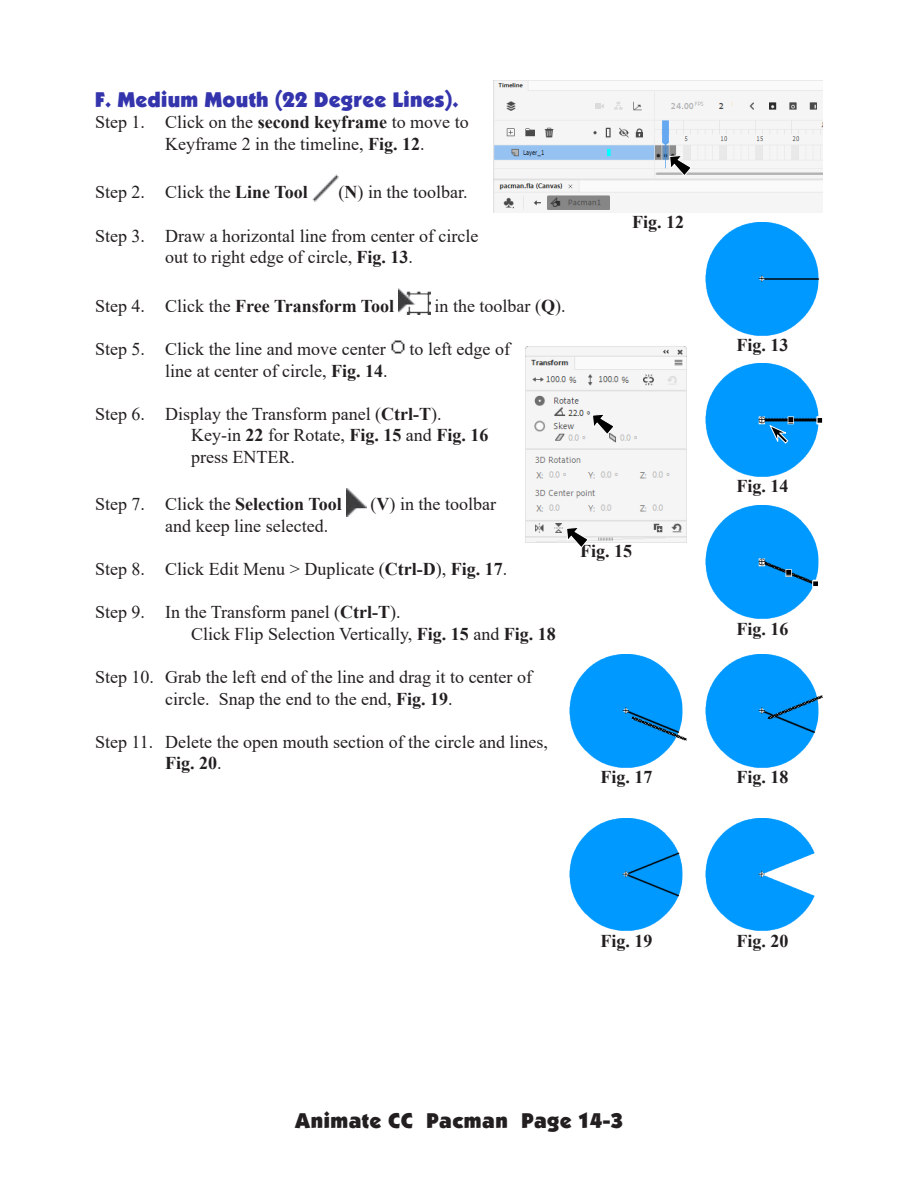
<style>
.page{position:relative;width:918px;height:1188px;background:#fff}
.page>*{position:absolute;margin:0;border:0;box-sizing:border-box;transform-origin:0 0}
.Subhead_1{font:21px "Boulder";letter-spacing:.015em;color:#3434ad}
.t1{font:21px "Boulder";letter-spacing:.025em;color:#231f20}
.Body_text{font:18px/21.6px "Times New Roman";color:#231f20}
.Figure_Number{font:700 18px "Times New Roman";color:#231f20}
.Body_text-2{font:700 18px "Times New Roman";color:#231f20}
.s1{font-weight:700}
.s2{font-weight:400}
</style>
<div class="page">
<img style="left:312px;top:175px;width:27px;height:26px">
<img style="left:399px;top:288px;width:31px;height:27px">
<img style="left:391px;top:340px;width:14px;height:14px">
<img style="left:346px;top:488px;width:20px;height:28px">
<img style="left:494px;top:81px;width:329px;height:132px">
<svg style="left:669px;top:155px;width:23px;height:21px"></svg>
<img style="left:526px;top:347px;width:160px;height:195px">
<svg style="left:592px;top:414px;width:23px;height:21px"></svg>
<svg style="left:566px;top:527px;width:23px;height:20px"></svg>
<img style="left:705px;top:222px;width:115px;height:113px">
<img style="left:705px;top:363px;width:118px;height:113px">
<img style="left:705px;top:506px;width:114px;height:113px">
<svg style="left:769px;top:425px;width:20px;height:20px"></svg>
<img style="left:569px;top:655px;width:118px;height:112px">
<img style="left:705px;top:655px;width:118px;height:112px">
<img style="left:569px;top:818px;width:114px;height:113px">
<img style="left:705px;top:818px;width:110px;height:113px">
<p class="Subhead_1" style="left:95px;top:87px;width:365px">F. Medium Mouth (22 Degree Lines).</p>
<p class="Body_text" style="left:165px;top:111px;width:305px;text-indent:-70px">Step 1. Click on the <span class="s1">second keyframe</span> to move to<br>Keyframe 2 in the timeline, <span class="s1">Fig. 12</span>.</p>
<p class="Body_text" style="left:95px;top:181px;width:214px">Step 2. Click the <span class="s1">Line Tool</span></p>
<p class="Body_text" style="left:339px;top:181px;width:130px">(<span class="s1">N</span>) in the toolbar.</p>
<p class="Body_text" style="left:95px;top:224px;width:385px;text-align:center">Step 3. Draw a horizontal line from center of circle out to right edge of circle, <span class="s1">Fig. 13</span>.</p>
<p class="Body_text-2" style="left:95px;top:293px;width:301px"><span class="s2">Step 4. Click the</span> Free Transform Tool</p>
<p class="Body_text" style="left:435px;top:294px;width:132px">in the toolbar (<span class="s1">Q</span>).</p>
<p class="Body_text" style="left:95px;top:338px;width:292px">Step 5. Click the line and move center</p>
<p class="Body_text" style="left:410px;top:338px;width:102px">to left edge of</p>
<p class="Body_text" style="left:165px;top:359px;width:224px">line at center of circle, <span class="s1">Fig. 14</span>.</p>
<p class="Body_text" style="left:191px;top:402px;width:299px;text-indent:-96px">Step 6. Display the Transform panel (<span class="s1">Ctrl-T</span>).<br>Key-in <span class="s1">22</span> for Rotate, <span class="s1">Fig. 15</span> and <span class="s1">Fig. 16 </span>press ENTER.</p>
<p class="Body_text" style="left:95px;top:493px;width:248px">Step 7. Click the <span class="s1">Selection Tool</span></p>
<p class="Body_text" style="left:371px;top:493px;width:127px">(<span class="s1">V</span>) in the toolbar</p>
<p class="Body_text" style="left:165px;top:514px;width:164px">and keep line selected.</p>
<p class="Body_text" style="left:95px;top:558px;width:414px">Step 8. Click Edit Menu &gt; Duplicate (<span class="s1">Ctrl-D</span>), <span class="s1">Fig. 17</span>.</p>
<p class="Body_text" style="left:191px;top:601px;width:366px;text-indent:-96px">Step 9. In the Transform panel (<span class="s1">Ctrl-T</span>).<br>Click Flip Selection Vertically, <span class="s1">Fig. 15</span> and <span class="s1">Fig. 18</span></p>
<p class="Body_text" style="left:95px;top:666px;width:439px;text-align:center">Step 10. Grab the left end of the line and drag it to center of circle. Snap the end to the end, <span class="s1">Fig. 19</span>.</p>
<p class="Body_text" style="left:165px;top:730px;width:384px;text-indent:-70px">Step 11. Delete the open mouth section of the circle and lines,<br><span class="s1">Fig. 20</span>.</p>
<p class="Figure_Number" style="left:632px;top:209px;width:54px">Fig. 12</p>
<p class="Figure_Number" style="left:580px;top:538px;width:54px">Fig. 15</p>
<p class="Figure_Number" style="left:737px;top:332px;width:54px">Fig. 13</p>
<p class="Figure_Number" style="left:737px;top:473px;width:54px">Fig. 14</p>
<p class="Figure_Number" style="left:737px;top:616px;width:54px">Fig. 16</p>
<p class="Figure_Number" style="left:600px;top:764px;width:54px">Fig. 17</p>
<p class="Figure_Number" style="left:737px;top:764px;width:54px">Fig. 18</p>
<p class="Figure_Number" style="left:600px;top:928px;width:54px">Fig. 19</p>
<p class="Figure_Number" style="left:737px;top:928px;width:54px">Fig. 20</p>
<p class="t1" style="left:295px;top:1109px;width:329px">Animate CC Pacman Page 14-3</p>
</div>
